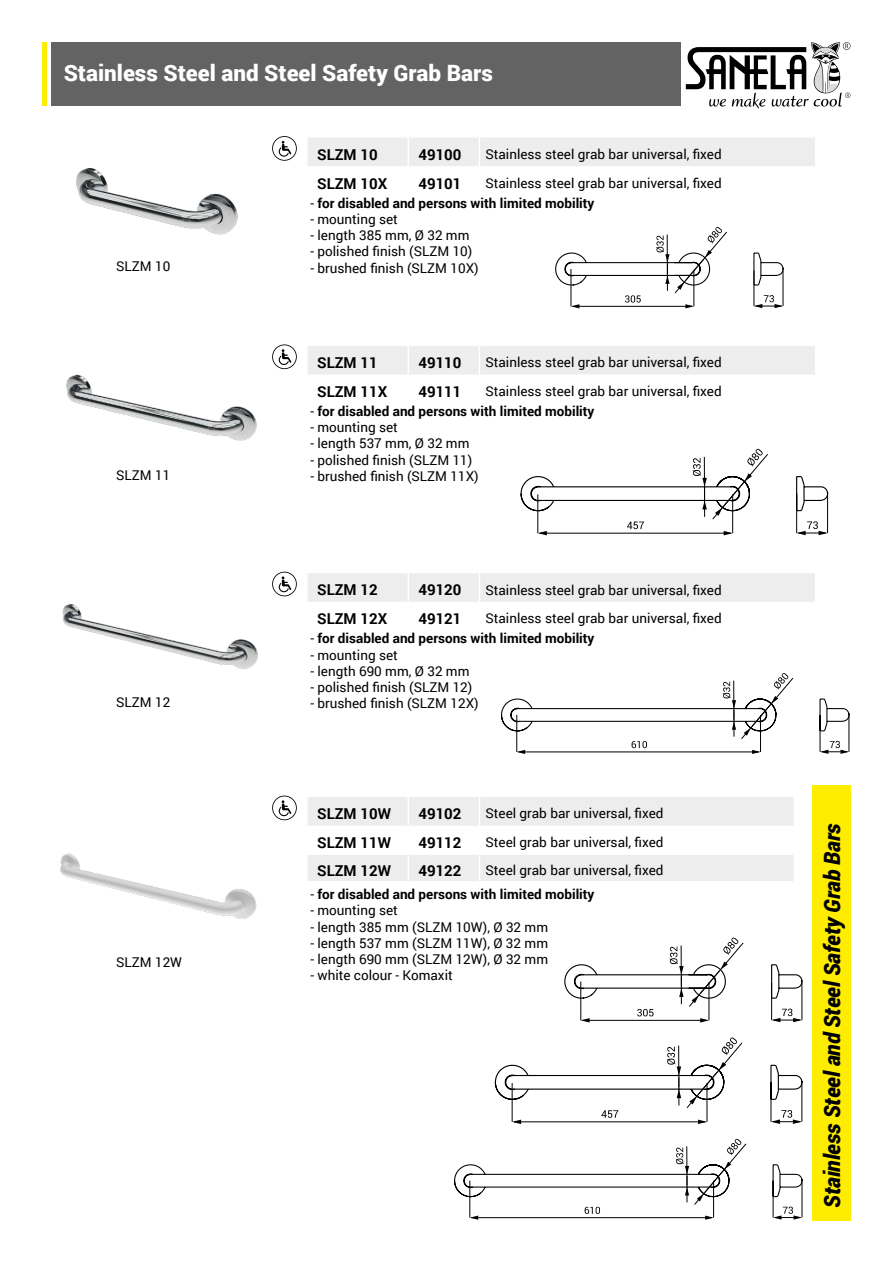
<style>
.page{position:relative;width:893px;height:1263px;background:#fff}
.page>*{position:absolute;margin:0;border:0;box-sizing:border-box;transform-origin:0 0}
.t1{font:900 22.5px "Roboto";color:#fff}
.t2{font:italic 900 22.5px "Roboto";letter-spacing:-.005em;color:#000;scale:.95 1}
.t3{font:700 15px "Roboto";color:#000}
.t4{font:13.5px "Roboto";color:#000}
.t5{font:700 13.5px "Roboto";color:#000}
.s1{font-weight:400}
</style>
<div class="page">
<div style="left:51px;top:43px;width:629px;height:63px;background:#646363"></div>
<div style="left:812px;top:784px;width:38px;height:436px;background:#ffed00"></div>
<hr style="left:43px;top:43px;width:4px;height:63px;background:#ffed00">
<svg style="left:686px;top:42px;width:164px;height:67px"></svg>
<div style="left:308px;top:138px;width:507px;height:28px;background:#ededed"></div>
<svg style="left:272px;top:136px;width:25px;height:25px"></svg>
<img style="left:76px;top:168px;width:162px;height:67px">
<svg style="left:555px;top:227px;width:229px;height:81px"></svg>
<div style="left:308px;top:346px;width:507px;height:28px;background:#ededed"></div>
<svg style="left:272px;top:344px;width:25px;height:25px"></svg>
<img style="left:66px;top:374px;width:191px;height:67px">
<svg style="left:520px;top:449px;width:309px;height:86px"></svg>
<div style="left:308px;top:573px;width:507px;height:29px;background:#ededed"></div>
<svg style="left:272px;top:572px;width:25px;height:24px"></svg>
<img style="left:62px;top:604px;width:196px;height:65px">
<svg style="left:819px;top:698px;width:31px;height:56px"></svg>
<svg style="left:501px;top:673px;width:292px;height:81px"></svg>
<svg style="left:308px;top:797px;width:486px;height:84px"></svg>
<svg style="left:272px;top:795px;width:25px;height:25px"></svg>
<svg style="left:564px;top:937px;width:239px;height:85px"></svg>
<svg style="left:494px;top:1037px;width:309px;height:87px"></svg>
<svg style="left:772px;top:1164px;width:31px;height:55px"></svg>
<svg style="left:454px;top:1139px;width:292px;height:81px"></svg>
<img style="left:60px;top:853px;width:197px;height:66px">
<h1 class="t1" style="left:64px;top:57px;width:431px">Stainless Steel and Steel Safety Grab Bars</h1>
<p class="t4" style="left:116px;top:257px;width:56px">SLZM 10</p>
<p class="t4" style="left:116px;top:465px;width:56px">SLZM 11</p>
<p class="t4" style="left:116px;top:693px;width:56px">SLZM 12</p>
<p class="t4" style="left:116px;top:952px;width:68px">SLZM 12W</p>
<p class="t3" style="left:317px;top:144px;width:62px">SLZM 10</p>
<p class="t3" style="left:418px;top:144px;width:45px">49100</p>
<p class="t4" style="left:485px;top:145px;width:238px">Stainless steel grab bar universal, fixed</p>
<p class="t3" style="left:317px;top:173px;width:72px">SLZM 10X</p>
<p class="t3" style="left:418px;top:173px;width:45px">49101</p>
<p class="t4" style="left:485px;top:174px;width:238px">Stainless steel grab bar universal, fixed</p>
<p class="t5" style="left:310px;top:193px;width:286px"><span class="s1">-</span> for disabled and persons with limited mobility</p>
<p class="t4" style="left:310px;top:210px;width:89px">- mounting set</p>
<p class="t4" style="left:310px;top:226px;width:161px">- length 385 mm, Ø 32 mm</p>
<p class="t4" style="left:310px;top:242px;width:163px">- polished finish (SLZM 10)</p>
<p class="t4" style="left:310px;top:258px;width:170px">- brushed finish (SLZM 10X)</p>
<p class="t3" style="left:317px;top:352px;width:62px">SLZM 11</p>
<p class="t3" style="left:418px;top:352px;width:45px">49110</p>
<p class="t4" style="left:485px;top:353px;width:238px">Stainless steel grab bar universal, fixed</p>
<p class="t3" style="left:317px;top:381px;width:72px">SLZM 11X</p>
<p class="t3" style="left:418px;top:381px;width:45px">49111</p>
<p class="t4" style="left:485px;top:382px;width:238px">Stainless steel grab bar universal, fixed</p>
<p class="t5" style="left:310px;top:402px;width:286px"><span class="s1">-</span> for disabled and persons with limited mobility</p>
<p class="t4" style="left:310px;top:418px;width:89px">- mounting set</p>
<p class="t4" style="left:310px;top:434px;width:161px">- length 537 mm, Ø 32 mm</p>
<p class="t4" style="left:310px;top:450px;width:163px">- polished finish (SLZM 11)</p>
<p class="t4" style="left:310px;top:467px;width:170px">- brushed finish (SLZM 11X)</p>
<p class="t3" style="left:317px;top:579px;width:62px">SLZM 12</p>
<p class="t3" style="left:418px;top:579px;width:45px">49120</p>
<p class="t4" style="left:485px;top:580px;width:238px">Stainless steel grab bar universal, fixed</p>
<p class="t3" style="left:317px;top:608px;width:72px">SLZM 12X</p>
<p class="t3" style="left:418px;top:608px;width:45px">49121</p>
<p class="t4" style="left:485px;top:609px;width:238px">Stainless steel grab bar universal, fixed</p>
<p class="t5" style="left:310px;top:629px;width:286px"><span class="s1">-</span> for disabled and persons with limited mobility</p>
<p class="t4" style="left:310px;top:645px;width:89px">- mounting set</p>
<p class="t4" style="left:310px;top:661px;width:161px">- length 690 mm, Ø 32 mm</p>
<p class="t4" style="left:310px;top:678px;width:163px">- polished finish (SLZM 12)</p>
<p class="t4" style="left:310px;top:694px;width:170px">- brushed finish (SLZM 12X)</p>
<p class="t3" style="left:317px;top:803px;width:75px">SLZM 10W</p>
<p class="t3" style="left:418px;top:803px;width:45px">49102</p>
<p class="t4" style="left:485px;top:804px;width:180px">Steel grab bar universal, fixed</p>
<p class="t3" style="left:317px;top:832px;width:75px">SLZM 11W</p>
<p class="t3" style="left:418px;top:832px;width:45px">49112</p>
<p class="t4" style="left:485px;top:833px;width:180px">Steel grab bar universal, fixed</p>
<p class="t3" style="left:317px;top:860px;width:75px">SLZM 12W</p>
<p class="t3" style="left:418px;top:860px;width:45px">49122</p>
<p class="t4" style="left:485px;top:861px;width:180px">Steel grab bar universal, fixed</p>
<p class="t5" style="left:310px;top:885px;width:286px"><span class="s1">-</span> for disabled and persons with limited mobility</p>
<p class="t4" style="left:310px;top:901px;width:89px">- mounting set</p>
<p class="t4" style="left:310px;top:917px;width:239px">- length 385 mm (SLZM 10W), Ø 32 mm</p>
<p class="t4" style="left:310px;top:933px;width:239px">- length 537 mm (SLZM 11W), Ø 32 mm</p>
<p class="t4" style="left:310px;top:950px;width:239px">- length 690 mm (SLZM 12W), Ø 32 mm</p>
<p class="t4" style="left:310px;top:966px;width:144px">- white colour - Komaxit</p>
<h1 class="t2" style="left:816px;top:1208px;width:406px;rotate:-90deg">Stainless Steel and Steel Safety Grab Bars</h1>
</div>
